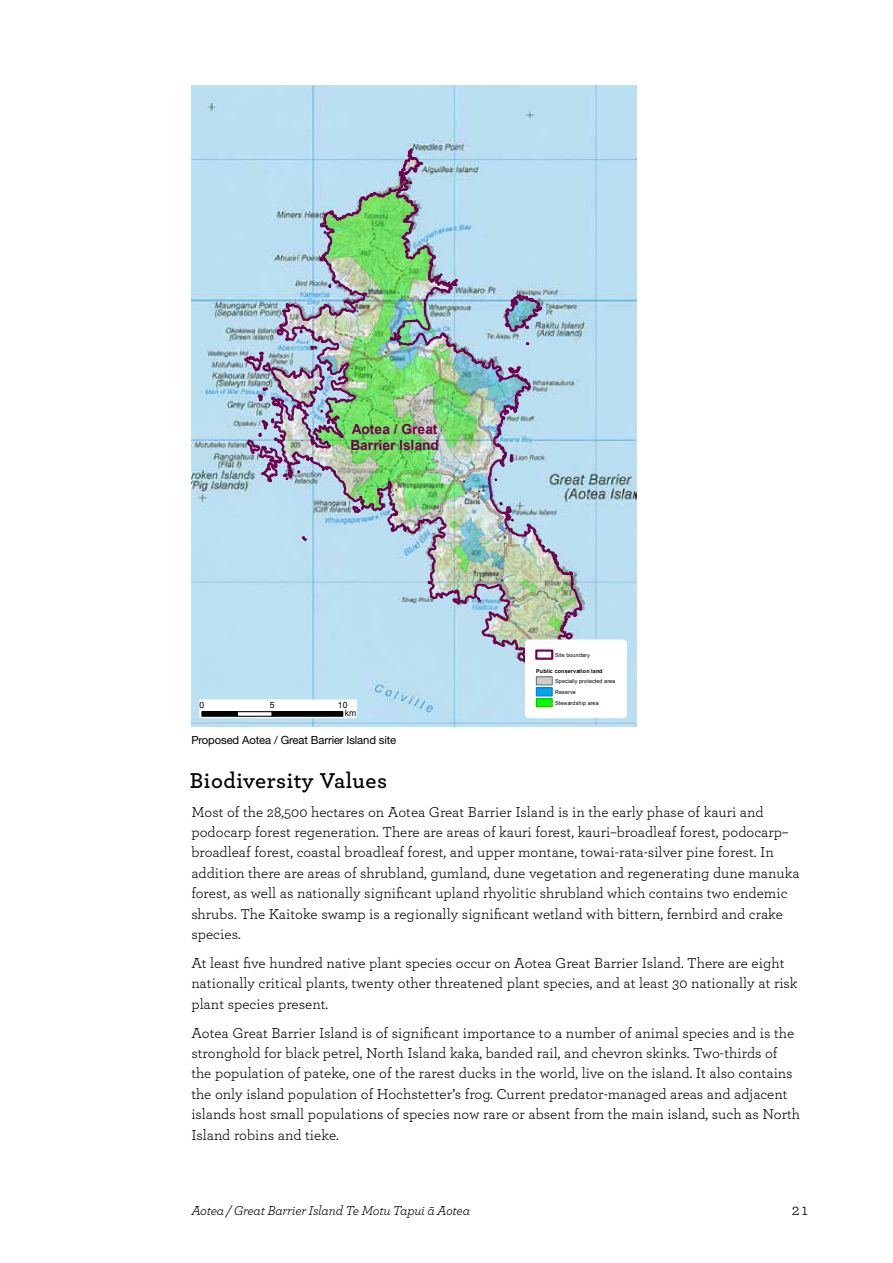
<style>
.page{position:relative;width:893px;height:1263px;background:#fff}
.page>*{position:absolute;margin:0;border:0;box-sizing:border-box;transform-origin:0 0}
.t1{font:600 22.5px "Archer";letter-spacing:.02em;color:#000}
.t2{font:16.5px "Archer";color:#000}
.t3{font:15px/20.4px "Archer";letter-spacing:.005em;color:#000}
.t4{font:700 13.8px/15.9px "Arial";letter-spacing:-.005em;color:#73004c}
.t5{font:italic 13.5px "Archer";letter-spacing:-.02em;color:#000}
.t6{font:11.25px "Helvetica Neue LT Std";letter-spacing:-.01em;color:#000}
.t7{font:700 9px "Arial";letter-spacing:.005em;color:#73004c}
.t8{font:8.7px/8.7px "Arial";letter-spacing:.005em;color:#000}
.t9{font:5.4px/10.9px "Arial";letter-spacing:.02em;color:#000}
.t10{font:700 5.4px "Arial";letter-spacing:.02em;color:#000}
</style>
<div class="page">
<div style="left:191px;top:85px;width:444px;height:641px;background:#badff1"></div>
<img style="left:199px;top:147px;width:429px;height:572px">
<div style="left:535px;top:649px;width:18px;height:11px;border:2px solid #73004c"></div>
<div style="left:536px;top:677px;width:16px;height:8px;background:#ccc"></div>
<div style="left:536px;top:676px;width:16px;height:9px;border:1px solid #6e6e6e"></div>
<div style="left:536px;top:688px;width:16px;height:8px;background:#00a9e6"></div>
<div style="left:536px;top:688px;width:16px;height:8px;border:1px solid #0070ff"></div>
<div style="left:536px;top:699px;width:16px;height:8px;background:#0f0"></div>
<div style="left:536px;top:698px;width:16px;height:9px;border:1px solid #38a800"></div>
<p class="t4" style="left:350px;top:422px;width:90px">Aotea / Great<br>Barrier Island</p>
<p class="t7" style="left:376px;top:429px;width:86px">Great Barrier Island</p>
<p class="t8" style="left:199px;top:700px;width:6px">0</p>
<p class="t8" style="left:270px;top:700px;width:6px">5</p>
<p class="t8" style="left:345px;top:700px;width:13px;text-indent:-7px">10 km</p>
<p class="t8" style="left:201px;top:701px;width:6px">0</p>
<p class="t8" style="left:271px;top:701px;width:6px">5</p>
<p class="t8" style="left:346px;top:701px;width:13px;text-indent:-7px">10 km</p>
<p class="t6" style="left:191px;top:733px;width:206px">Proposed Aotea / Great Barrier Island site</p>
<p class="t9" style="left:555px;top:649px;width:36px">Site boundary</p>
<p class="t10" style="left:536px;top:667px;width:68px">Public conservation land</p>
<p class="t9" style="left:555px;top:676px;width:62px">Specially protected area<br>Reserve<br>Stewardship area</p>
<p class="t9" style="left:557px;top:650px;width:36px">Site boundary</p>
<p class="t10" style="left:538px;top:668px;width:68px">Public conservation land</p>
<p class="t9" style="left:557px;top:676px;width:62px">Specially protected area<br>Reserve<br>Stewardship area</p>
<h1 class="t1" style="left:190px;top:763px;width:199px">Biodiversity Values</h1>
<p class="t3" style="left:191px;top:801px;width:610px">Most of the 28,500 hectares on Aotea Great Barrier Island is in the early phase of kauri and podocarp forest regeneration. There are areas of kauri forest, kauri–broadleaf forest, podocarp– broadleaf forest, coastal broadleaf forest, and upper montane, towai-rata-silver pine forest. In addition there are areas of shrubland, gumland, dune vegetation and regenerating dune manuka forest, as well as nationally significant upland rhyolitic shrubland which contains two endemic shrubs. The Kaitoke swamp is a regionally significant wetland with bittern, fernbird and crake species.</p>
<p class="t3" style="left:191px;top:952px;width:608px">At least five hundred native plant species occur on Aotea Great Barrier Island. There are eight nationally critical plants, twenty other threatened plant species, and at least 30 nationally at risk plant species present.</p>
<p class="t3" style="left:191px;top:1022px;width:610px">Aotea Great Barrier Island is of significant importance to a number of animal species and is the stronghold for black petrel, North Island kaka, banded rail, and chevron skinks. Two-thirds of the population of pateke, one of the rarest ducks in the world, live on the island. It also contains the only island population of Hochstetter’s frog. Current predator-managed areas and adjacent islands host small populations of species now rare or absent from the main island, such as North Island robins and tieke.</p>
<p class="t5" style="left:191px;top:1201px;width:280px">Aotea / Great Barrier Island Te Motu Tapui ā Aotea</p>
<p class="t2" style="left:792px;top:1198px;width:17px">21</p>
</div>
